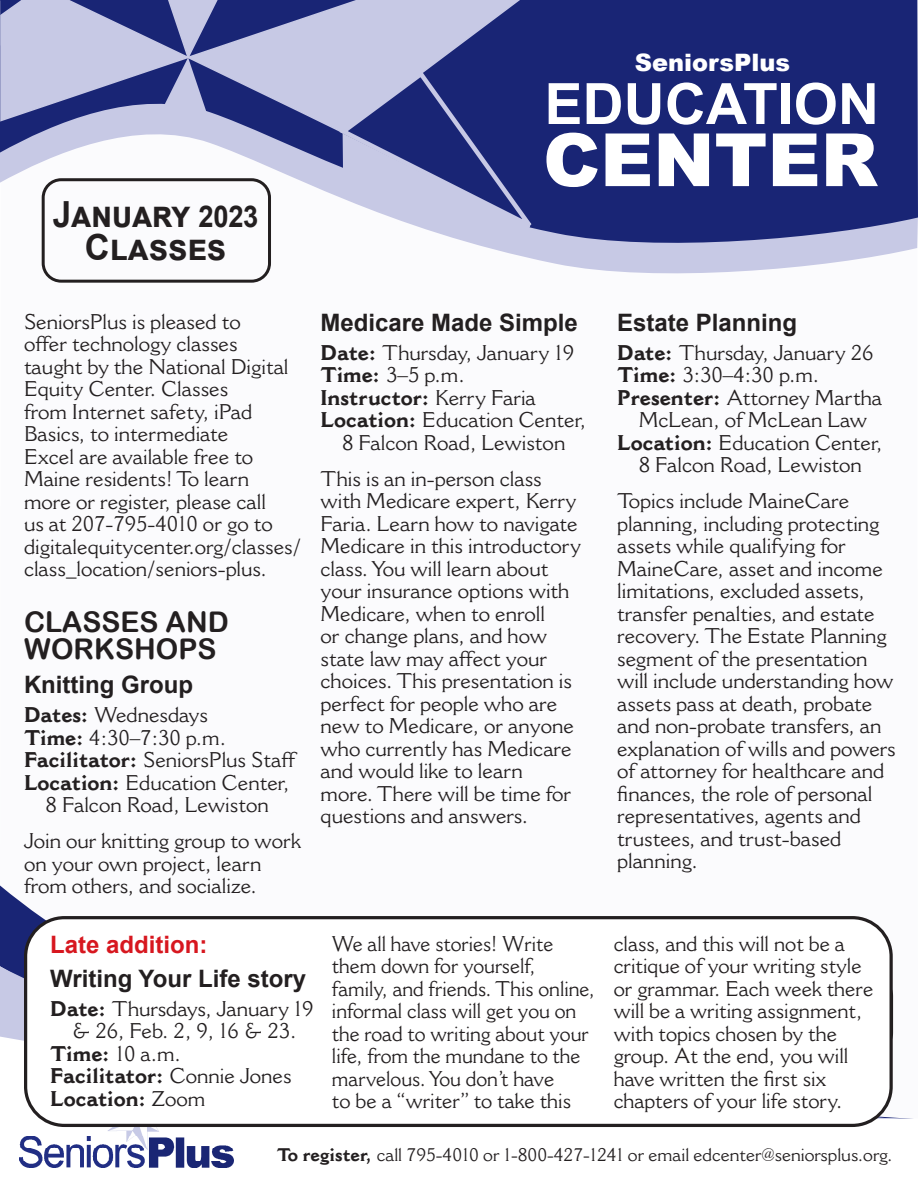
<style>
.page{position:relative;width:918px;height:1188px;background:#fff}
.page>*{position:absolute;margin:0;border:0;box-sizing:border-box;transform-origin:0 0}
.t1{font:900 73.5px "Arial";color:#fff}
.t2{font:700 57px "Arial";color:#fff}
.t3{font:700 36px/33px "Arial";letter-spacing:-.005em;color:#231f20;text-align:center;scale:.93 1}
.t4{font:28.5px/27px "Arial Rounded MT Bold";color:#231f20}
.t5{font:700 24px "Arial";color:#231f20}
.t6{font:700 24px "Arial";color:#d7171f}
.t7{font:900 24px "Arial";color:#fff}
.t8{font:21px/22.5px "Cantoria MT Std";color:#231f20;text-align:center}
.t9{font:21px/22.5px "Cantoria MT Std";color:#231f20;scale:.95 1}
.t10{font:700 21px "Cantoria MT Std";color:#231f20}
.t11{font:19.5px/20.2px "Cantoria MT Std";color:#231f20;text-align:center}
.t12{font:18px "Cantoria MT Std";color:#231f20}
.s1{font-size:30px}
.s2{font-weight:700}
.s3{font-weight:400}
</style>
<div class="page">
<svg style="left:41px;top:254px;width:847px;height:25px"></svg>
<svg style="left:0;top:0;width:918px;height:254px;fill:#192575"></svg>
<svg style="left:337px;top:134px;width:207px;height:104px;background:#848ab9"></svg>
<svg style="left:186px;top:0;width:403px;height:134px;background:#6970a8"></svg>
<svg style="left:0;top:0;width:244px;height:123px;background:#898fbd"></svg>
<svg style="left:0;top:885px;width:889px;height:81px"></svg>
<svg style="left:0;top:966px;width:913px;height:153px"></svg>
<img style="left:20px;top:1087px;width:214px;height:81px">
<div style="left:42px;top:178px;width:229px;height:105px;border:3px solid #231f20;border-radius:18px"></div>
<div style="left:26px;top:918px;width:865px;height:207px;background:#fff;border-radius:39px"></div>
<div style="left:24px;top:916px;width:869px;height:211px;border:3px solid #231f20;border-radius:39px"></div>
<p class="t7" style="left:635px;top:45px;width:157px">SeniorsPlus</p>
<p class="t3" style="left:53px;top:198px;width:222px">January <span class="s1">2023<br></span>Classes</p>
<p class="t2" style="left:544px;top:64px;width:336px">EDUCATION</p>
<p class="t1" style="left:543px;top:107px;width:336px">CENTER</p>
<p class="t8" style="left:24px;top:310px;width:279px;text-align:left">SeniorsPlus is pleased to<br>offer technology classes taught by the National Digital<br>Equity Center. Classes<br>from Internet safety, iPad<br>Basics, to intermediate<br>Excel are available free to<br>Maine residents! To learn more or register, please call<br>us at 207-795-4010 or go to digitalequitycenter.org/classes/ class_location/seniors-plus.</p>
<p class="t4" style="left:24px;top:608px;width:206px">CLASSES AND<br>WORKSHOPS</p>
<p class="t5" style="left:24px;top:668px;width:171px">Knitting Group</p>
<p class="t8" style="left:24px;top:704px;width:186px"><span class="s2">Dates:</span> Wednesdays</p>
<p class="t8" style="left:24px;top:726px;width:204px"><span class="s2">Time:</span> 4:30–7:30 p.m.</p>
<p class="t8" style="left:24px;top:749px;width:272px"><span class="s2">Facilitator:</span> SeniorsPlus Staff</p>
<p class="t8" style="left:24px;top:771px;width:267px"><span class="s2">Location:</span> Education Center,<br>8 Falcon Road, Lewiston</p>
<p class="t8" style="left:24px;top:830px;width:279px;text-align:left">Join our knitting group to work on your own project, learn from others, and socialize.</p>
<p class="t5" style="left:321px;top:305px;width:259px">Medicare Made Simple</p>
<p class="t8" style="left:321px;top:341px;width:255px"><span class="s2">Date:</span> Thursday, January 19</p>
<p class="t8" style="left:321px;top:364px;width:146px"><span class="s2">Time:</span> 3–5 p.m.</p>
<p class="t10" style="left:321px;top:385px;width:217px">Instructor: <span class="s3">Kerry Faria</span></p>
<p class="t8" style="left:321px;top:409px;width:267px"><span class="s2">Location:</span> Education Center,<br>8 Falcon Road, Lewiston</p>
<p class="t8" style="left:321px;top:467px;width:262px;text-align:left">This is an in-person class with Medicare expert, Kerry<br>Faria. Learn how to navigate<br>Medicare in this introductory class. You will learn about your insurance options with<br>Medicare, when to enroll<br>or change plans, and how state law may affect your choices. This presentation is perfect for people who are new to Medicare, or anyone who currently has Medicare and would like to learn<br>more. There will be time for questions and answers.</p>
<p class="t5" style="left:617px;top:305px;width:182px">Estate Planning</p>
<p class="t8" style="left:617px;top:341px;width:258px"><span class="s2">Date:</span> Thursday, January 26</p>
<p class="t8" style="left:617px;top:364px;width:204px"><span class="s2">Time:</span> 3:30–4:30 p.m.</p>
<p class="t8" style="left:617px;top:386px;width:267px"><span class="s2">Presenter:</span> Attorney Martha<br>McLean, of McLean Law</p>
<p class="t8" style="left:617px;top:431px;width:267px"><span class="s2">Location:</span> Education Center,<br>8 Falcon Road, Lewiston</p>
<p class="t8" style="left:617px;top:490px;width:280px;text-align:left">Topics include MaineCare planning, including protecting assets while qualifying for<br>MaineCare, asset and income limitations, excluded assets, transfer penalties, and estate recovery. The Estate Planning segment of the presentation will include understanding how assets pass at death, probate and non-probate transfers, an explanation of wills and powers of attorney for healthcare and finances, the role of personal representatives, agents and trustees, and trust-based planning.</p>
<p class="t6" style="left:50px;top:927px;width:159px">Late addition:</p>
<p class="t5" style="left:50px;top:961px;width:258px">Writing Your Life story</p>
<p class="t8" style="left:50px;top:997px;width:265px"><span class="s2">Date:</span> Thursdays, January 19 &amp; 26, Feb. 2, 9, 16 &amp; 23.</p>
<p class="t8" style="left:50px;top:1042px;width:132px"><span class="s2">Time:</span> 10 a.m.</p>
<p class="t10" style="left:50px;top:1063px;width:243px">Facilitator: <span class="s3">Connie Jones</span></p>
<p class="t10" style="left:50px;top:1086px;width:157px">Location: <span class="s3">Zoom</span></p>
<p class="t9" style="left:332px;top:932px;width:278px">We all have stories! Write them down for yourself, family, and friends. This online, informal class will get you on the road to writing about your life, from the mundane to the marvelous. You don’t have<br>to be a “writer” to take this</p>
<p class="t8" style="left:614px;top:932px;width:261px;text-align:left">class, and this will not be a critique of your writing style or grammar. Each week there will be a writing assignment, with topics chosen by the group. At the end, you will have written the first six chapters of your life story.</p>
<p class="t11" style="left:334px;top:964px;width:245px">Hearing Assistive Equipment is available upon request.</p>
<p class="t12" style="left:277px;top:1143px;width:618px"><span class="s2">To register,</span> call 795-4010 or 1-800-427-1241 or email edcenter@seniorsplus.org.</p>
</div>
